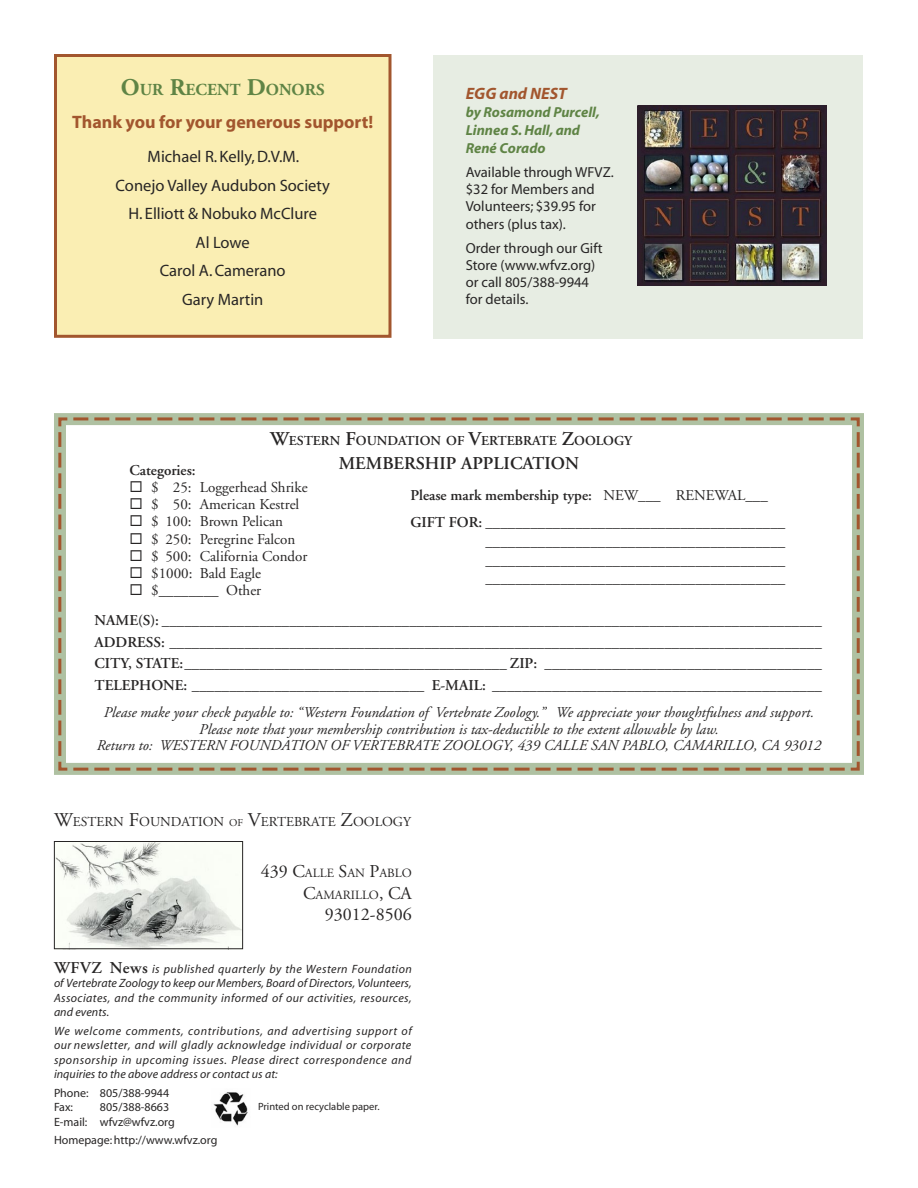
<style>
.page{position:relative;width:918px;height:1188px;background:#fff}
.page>*{position:absolute;margin:0;border:0;box-sizing:border-box;transform-origin:0 0}
.t1{font:700 18px "Myriad";letter-spacing:-.005em;color:#a2562e}
.t2{font:600 18px "Adobe Garamond";color:#272525}
.t3{font:18px "Adobe Garamond";color:#272525}
.t4{font:700 16.8px "Adobe Garamond";color:#5f8445}
.t5{font:16.5px "Myriad";color:#272525}
.t6{font:italic 700 16.5px "Myriad";color:#a2562e}
.t7{font:600 15px "Adobe Garamond";color:#272525}
.t8{font:italic 15px "Adobe Garamond";color:#272525}
.t9{font:15px "Adobe Garamond";color:#272525}
.t10{font:14.55px/17.2px "Myriad";color:#272525}
.t11{font:italic 700 14.55px/18px "Myriad";color:#5f8445}
.t12{font:13.65px "Adobe Garamond";color:#272525}
.t13{font:600 13.65px "Adobe Garamond";color:#272525}
.t14{font:12.6px "Adobe Garamond";color:#272525}
.t15{font:italic 12px/14.4px "Myriad";letter-spacing:.035em;color:#272525;text-align:justify}
.t16{font:12px "Myriad";color:#272525}
.t17{font:10.5px "Myriad";color:#272525}
.s1{font-size:24px}
.s2{font-size:19.5px}
.s3{font-weight:400}
.s4{font-size:10.5px}
.s5{font-size:18px}
.s6{font-family:"Adobe Garamond";font-weight:600;font-style:normal;font-size:16.5px}
</style>
<div class="page">
<div style="left:56px;top:56px;width:334px;height:280px;background:#faeeb3"></div>
<div style="left:54px;top:54px;width:338px;height:284px;border:3px solid #a2562e"></div>
<img style="left:213px;top:1092px;width:35px;height:34px">
<div style="left:54px;top:413px;width:810px;height:362px;border:12px solid #afc1a2"></div>
<svg style="left:57px;top:416px;width:804px;height:356px"></svg>
<img style="left:56px;top:843px;width:185px;height:104px">
<div style="left:54px;top:841px;width:189px;height:108px;border:1px solid #272525"></div>
<div style="left:434px;top:55px;width:429px;height:284px;background:#e7ede3"></div>
<img style="left:638px;top:105px;width:189px;height:180px">
<p class="t4" style="left:121px;top:80px;width:205px"><span class="s1">O</span>UR <span class="s1">R</span>ECENT <span class="s1">D</span>ONORS</p>
<p class="t1" style="left:72px;top:113px;width:302px">Thank you for your generous support!</p>
<p class="t5" style="left:148px;top:148px;width:153px">Michael R. Kelly, D.V.M.</p>
<p class="t5" style="left:116px;top:177px;width:216px">Conejo Valley Audubon Society</p>
<p class="t5" style="left:128px;top:205px;width:190px">H. Elliott &amp; Nobuko McClure</p>
<p class="t5" style="left:196px;top:234px;width:56px">Al Lowe</p>
<p class="t5" style="left:160px;top:262px;width:127px">Carol A. Camerano</p>
<p class="t5" style="left:182px;top:291px;width:83px">Gary Martin</p>
<p class="t6" style="left:466px;top:85px;width:103px">EGG and NEST</p>
<p class="t11" style="left:466px;top:104px;width:136px">by Rosamond Purcell,<br>Linnea S. Hall, and<br>René Corado</p>
<p class="t10" style="left:466px;top:164px;width:149px">Available through WFVZ. $32 for Members and<br>Volunteers; $39.95 for others (plus tax).</p>
<p class="t10" style="left:466px;top:240px;width:138px">Order through our Gift<br>Store (www.wfvz.org) or call 805/388-9944 for details.</p>
<p class="t7" style="left:130px;top:462px;width:68px">Categories:</p>
<p class="t13" style="left:270px;top:433px;width:364px"><span class="s2">W</span>ESTERN <span class="s2">F</span>OUNDATION OF <span class="s2">V</span>ERTEBRATE <span class="s2">Z</span>OOLOGY</p>
<p class="t2" style="left:339px;top:453px;width:242px">MEMBERSHIP APPLICATION</p>
<p class="t9" style="left:130px;top:479px;width:180px">◻ $ 25: Loggerhead Shrike</p>
<p class="t9" style="left:130px;top:496px;width:171px">◻ $ 50: American Kestrel</p>
<p class="t9" style="left:130px;top:514px;width:155px">◻ $ 100: Brown Pelican</p>
<p class="t9" style="left:130px;top:531px;width:167px">◻ $ 250: Peregrine Falcon</p>
<p class="t9" style="left:130px;top:548px;width:179px">◻ $ 500: California Condor</p>
<p class="t9" style="left:130px;top:565px;width:133px">◻ $ 1000: Bald Eagle</p>
<p class="t9" style="left:130px;top:583px;width:133px">◻ $ ________ Other</p>
<p class="t7" style="left:410px;top:487px;width:359px">Please mark membership type: <span class="s3">NEW___ RENEWAL___</span></p>
<p class="t7" style="left:410px;top:514px;width:376px">GIFT FOR: ________________________________________</p>
<p class="t7" style="left:485px;top:533px;width:301px">________________________________________</p>
<p class="t7" style="left:485px;top:552px;width:301px">________________________________________</p>
<p class="t7" style="left:485px;top:570px;width:301px">________________________________________</p>
<p class="t7" style="left:94px;top:612px;width:729px">NAME(S): ________________________________________________________________________________________</p>
<p class="t7" style="left:94px;top:634px;width:729px">ADDRESS: _______________________________________________________________________________________</p>
<p class="t7" style="left:94px;top:655px;width:729px">CITY, STATE: ___________________________________________ ZIP: _____________________________________</p>
<p class="t7" style="left:94px;top:677px;width:729px">TELEPHONE: _______________________________ E-MAIL: ____________________________________________</p>
<p class="t8" style="left:104px;top:704px;width:712px">Please make your check payable to: “Western Foundation of Vertebrate Zoology.” We appreciate your thoughtfulness and support.</p>
<p class="t8" style="left:199px;top:721px;width:521px">Please note that your membership contribution is tax-deductible to the extent allowable by law.</p>
<p class="t8" style="left:97px;top:737px;width:726px">Return to: WESTERN FOUNDATION OF VERTEBRATE ZOOLOGY, 439 CALLE SAN PABLO, CAMARILLO, CA 93012</p>
<p class="t12" style="left:54px;top:815px;width:358px"><span class="s2">W</span>ESTERN <span class="s2">F</span>OUNDATION <span class="s4">OF</span> <span class="s2">V</span>ERTEBRATE <span class="s2">Z</span>OOLOGY</p>
<p class="t14" style="left:261px;top:866px;width:152px"><span class="s5">439 C</span>ALLE <span class="s5">S</span>AN <span class="s5">P</span>ABLO</p>
<p class="t14" style="left:303px;top:888px;width:110px"><span class="s5">C</span>AMARILLO<span class="s5">, CA</span></p>
<p class="t3" style="left:325px;top:905px;width:88px">93012-8506</p>
<p class="t15" style="left:54px;top:962px;width:359px"><span class="s6">WFVZ News</span> is published quarterly by the Western Foundation of Vertebrate Zoology to keep our Members, Board of Directors, Volunteers, Associates, and the community informed of our activities, resources, and events.</p>
<p class="t15" style="left:54px;top:1024px;width:359px">We welcome comments, contributions, and advertising support of our newsletter, and will gladly acknowledge individual or corporate sponsorship in upcoming issues. Please direct correspondence and inquiries to the above address or contact us at:</p>
<p class="t16" style="left:54px;top:1087px;width:117px">Phone: 805/388-9944</p>
<p class="t16" style="left:54px;top:1101px;width:21px">Fax:</p>
<p class="t16" style="left:100px;top:1101px;width:71px">805/388-8663</p>
<p class="t16" style="left:54px;top:1116px;width:122px">E-mail: wfvz@wfvz.org</p>
<p class="t16" style="left:54px;top:1134px;width:165px">Homepage: http://www.wfvz.org</p>
<p class="t17" style="left:258px;top:1101px;width:123px">Printed on recyclable paper.</p>
</div>
